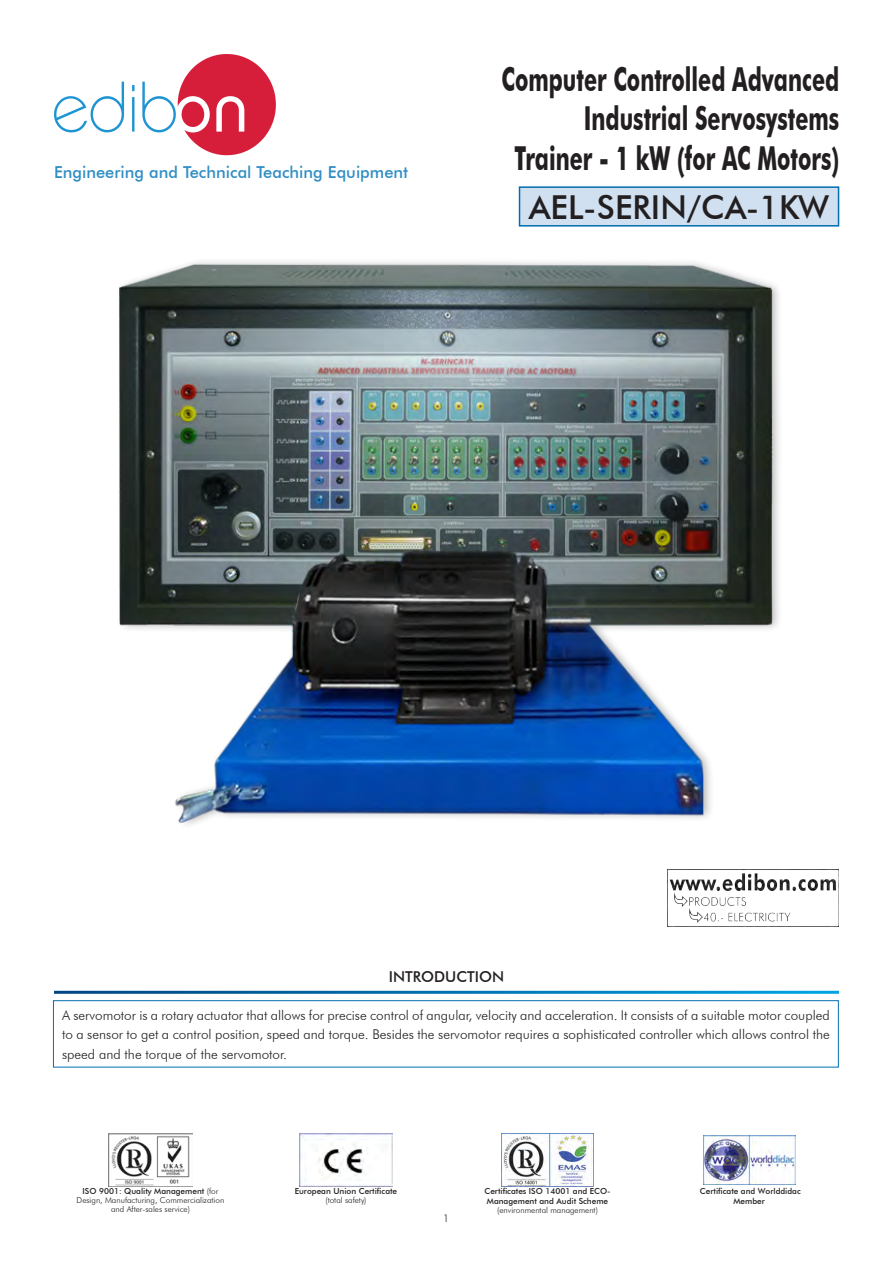
<style>
.page{position:relative;width:893px;height:1263px;background:#fff}
.page>*{position:absolute;margin:0;border:0;box-sizing:border-box;transform-origin:0 0}
.t1{font:700 33px "Futura BT";color:#231f20;scale:.65 1}
.t2{font:500 33px "Futura BT";color:#231f20}
.t3{font:500 16.5px "Futura BT";color:#318ec4}
.LINEAS{font:500 15px "Futura BT";color:#231f20}
.t4{font:300 13.5px/19.5px "Futura BT";color:#231f20;text-align:justify}
.t5{font:300 10.5px "Futura BT";color:#231f20}
.t6{font:500 8.25px/9.9px "Futura BT";color:#231f20;text-align:center}
.t7{font:300 8.25px/9px "Futura BT";color:#231f20;text-align:center}
.s1{font-weight:500}
.s2{font-weight:300}
</style>
<div class="page">
<svg style="left:54px;top:82px;width:70px;height:50px"></svg>
<svg style="left:132px;top:85px;width:2px;height:47px"></svg>
<svg style="left:142px;top:54px;width:134px;height:101px"></svg>
<img style="left:669px;top:870px;width:170px;height:56px">
<div style="left:519px;top:187px;width:319px;height:39px;background:#d0e0f0"></div>
<div style="left:519px;top:186px;width:320px;height:41px;border:2px solid #006faf"></div>
<img style="left:703px;top:1135px;width:92px;height:49px">
<img style="left:501px;top:1133px;width:93px;height:53px">
<img style="left:300px;top:1133px;width:92px;height:53px">
<img style="left:109px;top:1133px;width:83px;height:54px">
<div style="left:53px;top:1000px;width:785px;height:67px;border:1px solid #006faf"></div>
<div style="left:116px;top:256px;width:668px;height:574px;background:#231f20;opacity:.3"></div>
<img style="left:120px;top:263px;width:653px;height:563px">
<p class="t3" style="left:54px;top:162px;width:356px">Engineering and Technical Teaching Equipment</p>
<p class="t1" style="left:502px;top:59px;width:521px">Computer Controlled Advanced</p>
<p class="t1" style="left:584px;top:99px;width:394px">Industrial Servosystems</p>
<p class="t1" style="left:514px;top:138px;width:501px">Trainer - 1 kW (for AC Motors)</p>
<p class="t2" style="left:529px;top:187px;width:302px">AEL-SERIN/CA-1KW</p>
<p class="LINEAS" style="left:389px;top:968px;width:117px">INTRODUCTION</p>
<p class="t4" style="left:62px;top:1005px;width:769px">A servomotor is a rotary actuator that allows for precise control of angular, velocity and acceleration. It consists of a suitable motor coupled to a sensor to get a control position, speed and torque. Besides the servomotor requires a sophisticated controller which allows control the speed and the torque of the servomotor.</p>
<p class="t7" style="left:77px;top:1186px;width:149px"><span class="s1">ISO 9001: Quality Management</span> (for<br>Design, Manufacturing, Commercialization and After-sales service)</p>
<p class="t6" style="left:295px;top:1186px;width:104px;line-height:9px">European Union Certificate <span class="s2">(total safety)</span></p>
<p class="t6" style="left:484px;top:1186px;width:128px;text-align:left">Certificates ISO 14001 and ECO-<br>Management and Audit Scheme</p>
<p class="t7" style="left:497px;top:1205px;width:102px">(environmental management)</p>
<p class="t5" style="left:443px;top:1211px;width:8px">1</p>
<p class="t6" style="left:700px;top:1186px;width:102px">Certificate and Worlddidac<br>Member</p>
</div>
